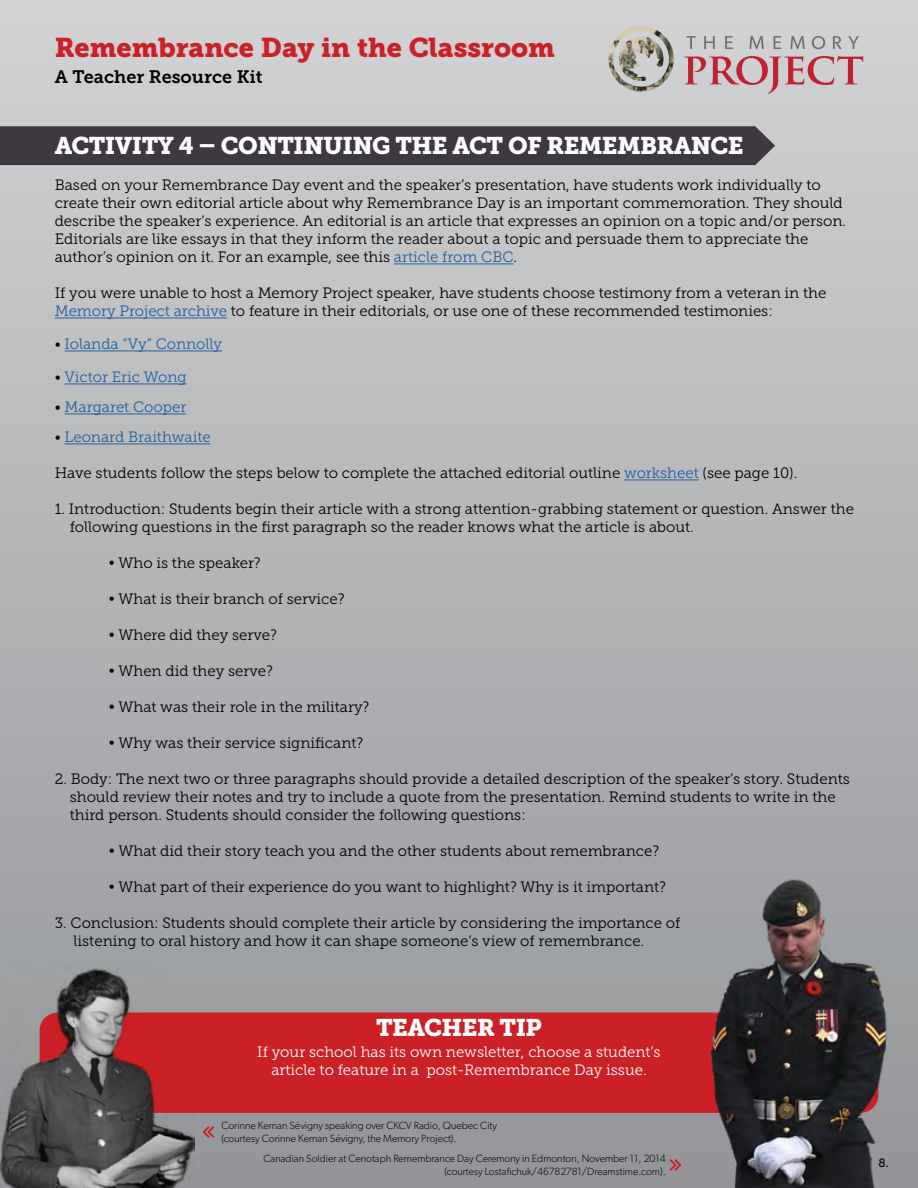
<style>
.page{position:relative;width:918px;height:1188px;background:#fff}
.page>*{position:absolute;margin:0;border:0;box-sizing:border-box;transform-origin:0 0}
.t1{font:27px "Museo Slab 900";color:#cc2027}
.t2{font:24px "Museo Slab 900";letter-spacing:-.025em;color:#fff}
.t3{font:18px "Museo Slab 700";color:#000}
.t4{font:15px/18px "Museo Slab 300";color:#000}
.t5{font:15px/18px "Museo Slab 300";color:#fff;text-align:center}
.t6{font:15px "Museo Slab 300";color:#215e9e}
.t7{font:12px "Museo Slab 500";color:#000}
.t8{font:300 10.5px/12.6px "Gibson";color:#000;text-align:right}
.s1{color:#215e9e}
.s2{color:#000}
</style>
<div class="page">
<div style="left:0;top:0;width:918px;height:1188px;background:linear-gradient(to bottom,#d0d3d4,#939497)"></div>
<div style="left:0;top:126px;width:775px;height:39px;background:#3e3940"></div>
<div style="left:40px;top:1013px;width:838px;height:100px;background:#cc2027;border-radius:18px"></div>
<img style="left:0;top:965px;width:195px;height:223px">
<hr style="left:394px;top:264px;width:120px;height:1px;background:#215e9e">
<hr style="left:55px;top:318px;width:172px;height:1px;background:#215e9e">
<hr style="left:65px;top:351px;width:157px;height:1px;background:#215e9e">
<hr style="left:65px;top:384px;width:122px;height:1px;background:#215e9e">
<hr style="left:65px;top:414px;width:121px;height:1px;background:#215e9e">
<hr style="left:65px;top:444px;width:146px;height:1px;background:#215e9e">
<hr style="left:624px;top:480px;width:75px;height:1px;background:#215e9e">
<img style="left:657px;top:819px;width:261px;height:369px">
<svg style="left:687px;top:36px;width:9px;height:13px"></svg>
<svg style="left:704px;top:36px;width:11px;height:13px"></svg>
<svg style="left:725px;top:36px;width:8px;height:13px"></svg>
<svg style="left:749px;top:36px;width:15px;height:13px"></svg>
<svg style="left:774px;top:36px;width:7px;height:13px"></svg>
<svg style="left:790px;top:36px;width:15px;height:13px"></svg>
<svg style="left:812px;top:36px;width:13px;height:13px"></svg>
<svg style="left:833px;top:36px;width:9px;height:13px"></svg>
<svg style="left:848px;top:36px;width:11px;height:13px"></svg>
<svg style="left:684px;top:56px;width:179px;height:38px;background:#c9a2a7"></svg>
<img style="left:608px;top:26px;width:66px;height:65px">
<svg style="left:669px;top:1159px;width:13px;height:12px"></svg>
<svg style="left:202px;top:1126px;width:13px;height:12px"></svg>
<h1 class="t1" style="left:55px;top:32px;width:502px">Remembrance Day in the Classroom</h1>
<p class="t3" style="left:55px;top:67px;width:209px">A Teacher Resource Kit</p>
<h2 class="t2" style="left:55px;top:132px;width:691px">ACTIVITY 4 – CONTINUING THE ACT OF REMEMBRANCE</h2>
<p class="t4" style="left:55px;top:176px;width:793px">Based on your Remembrance Day event and the speaker’s presentation, have students work individually to create their own editorial article about why Remembrance Day is an important commemoration. They should describe the speaker’s experience. An editorial is an article that expresses an opinion on a topic and/or person.<br>Editorials are like essays in that they inform the reader about a topic and persuade them to appreciate the author’s opinion on it. For an example, see this <span class="s1">article from CBC</span>.</p>
<p class="t4" style="left:55px;top:284px;width:773px">If you were unable to host a Memory Project speaker, have students choose testimony from a veteran in the<br><span class="s1">Memory Project archive</span> to feature in their editorials, or use one of these recommended testimonies:</p>
<p class="t6" style="left:55px;top:336px;width:169px"><span class="s2">•</span> Iolanda “Vy” Connolly</p>
<p class="t6" style="left:55px;top:369px;width:133px"><span class="s2">•</span> Victor Eric Wong</p>
<p class="t6" style="left:55px;top:399px;width:133px"><span class="s2">•</span> Margaret Cooper</p>
<p class="t6" style="left:55px;top:429px;width:157px"><span class="s2">•</span> Leonard Braithwaite</p>
<p class="t4" style="left:55px;top:464px;width:744px">Have students follow the steps below to complete the attached editorial outline <span class="s1">worksheet</span> (see page 10).</p>
<p class="t4" style="left:70px;top:500px;width:786px;text-indent:-15px">1. Introduction: Students begin their article with a strong attention-grabbing statement or question. Answer the following questions in the first paragraph so the reader knows what the article is about.</p>
<p class="t4" style="left:109px;top:554px;width:153px">• Who is the speaker?</p>
<p class="t4" style="left:109px;top:590px;width:237px">• What is their branch of service?</p>
<p class="t4" style="left:109px;top:626px;width:170px">• Where did they serve?</p>
<p class="t4" style="left:109px;top:662px;width:166px">• When did they serve?</p>
<p class="t4" style="left:109px;top:698px;width:262px">• What was their role in the military?</p>
<p class="t4" style="left:109px;top:734px;width:256px">• Why was their service significant?</p>
<p class="t4" style="left:70px;top:770px;width:782px;text-indent:-15px">2. Body: The next two or three paragraphs should provide a detailed description of the speaker’s story. Students should review their notes and try to include a quote from the presentation. Remind students to write in the third person. Students should consider the following questions:</p>
<p class="t4" style="left:109px;top:842px;width:552px">• What did their story teach you and the other students about remembrance?</p>
<p class="t4" style="left:109px;top:878px;width:559px">• What part of their experience do you want to highlight? Why is it important?</p>
<p class="t4" style="left:73px;top:914px;width:608px;text-indent:-19px">3. Conclusion: Students should complete their article by considering the importance of listening to oral history and how it can shape someone’s view of remembrance.</p>
<h2 class="t2" style="left:376px;top:1014px;width:167px">TEACHER TIP</h2>
<p class="t5" style="left:257px;top:1043px;width:405px">If your school has its own newsletter, choose a student’s article to feature in a post-Remembrance Day issue.</p>
<p class="t8" style="left:221px;top:1119px;width:277px;text-align:left">Corinne Kernan Sévigny speaking over CKCV Radio, Quebec City (courtesy Corinne Kernan Sévigny, the Memory Project).</p>
<p class="t8" style="left:264px;top:1152px;width:404px">Canadian Soldier at Cenotaph Remembrance Day Ceremony in Edmonton, November 11, 2014 (courtesy Lostafichuk/46782781/Dreamstime.com).</p>
<p class="t7" style="left:879px;top:1156px;width:12px">8.</p>
</div>
